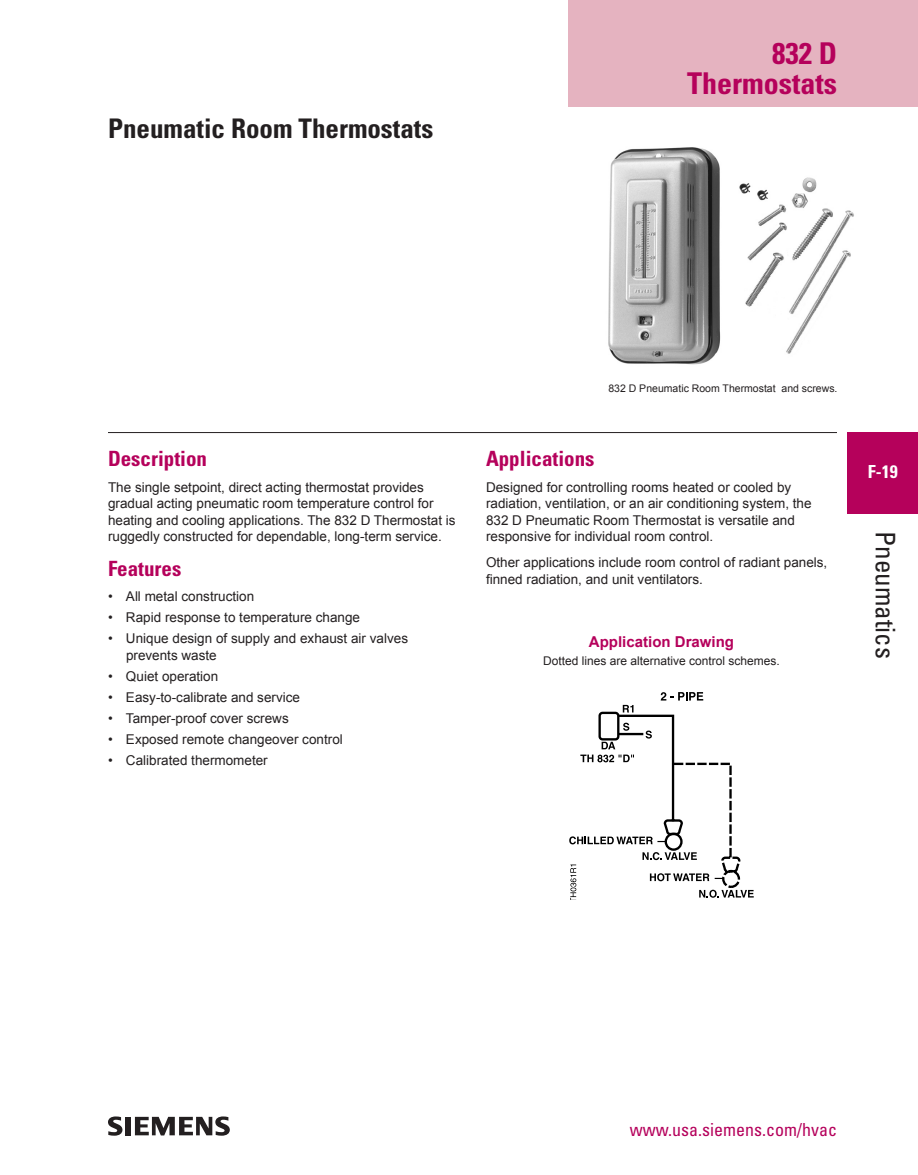
<style>
.page{position:relative;width:918px;height:1175px;background:#fff}
.page>*{position:absolute;margin:0;border:0;box-sizing:border-box;transform-origin:0 0}
.Box_Header_Copy{font:700 condensed 30px "Univers";color:#b5015b}
.Headline{font:700 condensed 27px "Univers";color:#231f20}
.t1{font:condensed 27px "Univers";color:#231f20}
.Body{font:700 condensed 21px "Univers";color:#b5015b}
.subhead2{font:700 condensed 21px "Univers";color:#b5015b}
.t2{font:condensed 18px "Univers";color:#b5015b}
.t3{font:700 condensed 18px "Univers";color:#fff}
.subhead2-2{font:700 15px "Arial";color:#b5015b}
.Body-2{font:13.5px/16.5px "Arial";color:#231f20}
.bullet_body_copy{font:13.5px/16.5px "Arial";color:#231f20}
.Specs_footnote{font:12px "Arial";color:#231f20}
.picture_caption{font:10.5px "Arial";color:#231f20}
</style>
<div class="page">
<svg style="left:108px;top:1116px;width:14px;height:19px"></svg>
<div style="left:125px;top:1116px;width:6px;height:19px;background:#231f20"></div>
<svg style="left:135px;top:1116px;width:95px;height:19px"></svg>
<div style="left:848px;top:432px;width:70px;height:81px;background:#b5015b"></div>
<hr style="left:108px;top:432px;width:729px;height:1px;background:#231f20">
<div style="left:568px;top:0;width:350px;height:106px;background:#e5b3c0"></div>
<img style="left:608px;top:147px;width:246px;height:218px">
<svg style="left:569px;top:692px;width:185px;height:207px"></svg>
<p class="Headline" style="left:108px;top:112px;width:327px">Pneumatic Room Thermostats</p>
<p class="Box_Header_Copy" style="left:772px;top:35px;width:66px">832 D</p>
<p class="Box_Header_Copy" style="left:687px;top:65px;width:151px">Thermostats</p>
<p class="Body" style="left:108px;top:446px;width:101px">Description</p>
<p class="Body-2" style="left:108px;top:479px;width:349px">The single setpoint, direct acting thermostat provides gradual acting pneumatic room temperature control for heating and cooling applications. The 832 D Thermostat is ruggedly constructed for dependable, long-term service.</p>
<p class="subhead2" style="left:108px;top:555px;width:75px">Features</p>
<p class="bullet_body_copy" style="left:108px;top:588px;width:148px">• All metal construction</p>
<p class="bullet_body_copy" style="left:108px;top:609px;width:254px">• Rapid response to temperature change</p>
<p class="bullet_body_copy" style="left:126px;top:630px;width:284px;text-indent:-18px">• Unique design of supply and exhaust air valves prevents waste</p>
<p class="bullet_body_copy" style="left:108px;top:668px;width:112px">• Quiet operation</p>
<p class="bullet_body_copy" style="left:108px;top:689px;width:194px">• Easy-to-calibrate and service</p>
<p class="bullet_body_copy" style="left:108px;top:710px;width:182px">• Tamper-proof cover screws</p>
<p class="bullet_body_copy" style="left:108px;top:731px;width:236px">• Exposed remote changeover control</p>
<p class="bullet_body_copy" style="left:108px;top:752px;width:161px">• Calibrated thermometer</p>
<p class="picture_caption" style="left:608px;top:381px;width:231px">832 D Pneumatic Room Thermostat and screws.</p>
<p class="Body" style="left:486px;top:446px;width:110px">Applications</p>
<p class="Body-2" style="left:486px;top:479px;width:327px">Designed for controlling rooms heated or cooled by radiation, ventilation, or an air conditioning system, the 832 D Pneumatic Room Thermostat is versatile and responsive for individual room control.</p>
<p class="Body-2" style="left:486px;top:554px;width:343px">Other applications include room control of radiant panels, finned radiation, and unit ventilators.</p>
<p class="subhead2-2" style="left:589px;top:631px;width:147px">Application Drawing</p>
<p class="Specs_footnote" style="left:543px;top:652px;width:238px">Dotted lines are alternative control schemes.</p>
<h3 class="t3" style="left:868px;top:461px;width:31px">F-19</h3>
<h2 class="t1" style="left:902px;top:531px;width:129px;rotate:90deg">Pneumatics</h2>
<h3 class="t2" style="left:630px;top:1117px;width:209px">www.usa.siemens.com/hvac</h3>
</div>
